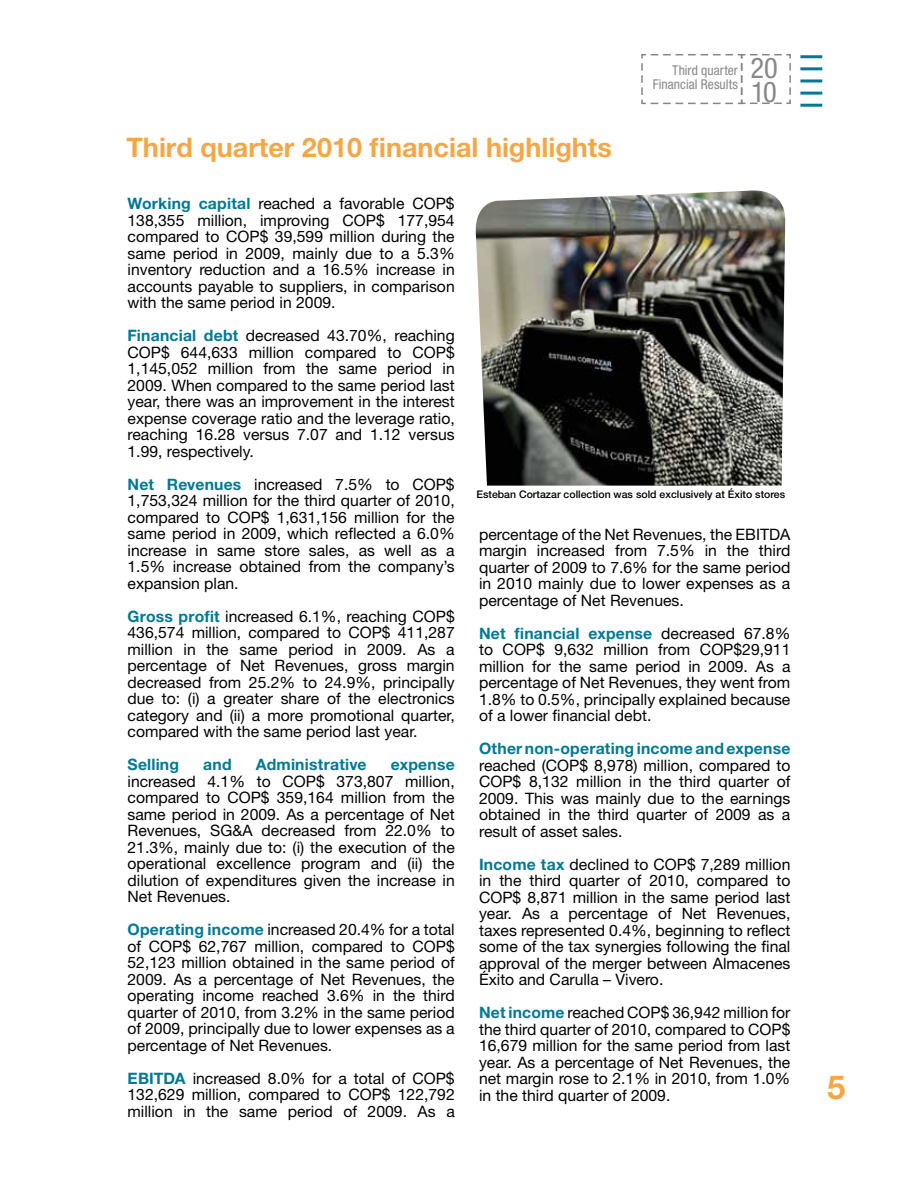
<style>
.page{position:relative;width:918px;height:1188px;background:#fff}
.page>*{position:absolute;margin:0;border:0;box-sizing:border-box;transform-origin:0 0}
.t1{font:700 33px "Helvetica Neue LT Std";color:#f5a748}
.t2{font:condensed 28.5px "Helvetica Neue LT Std";color:#87888a}
.t3{font:700 27px "Helvetica Neue LT Std";color:#f5a748}
.t4{font:15.75px/16.5px "Helvetica Neue LT Std";color:#000;text-align:justify}
.t5{font:700 15.75px "Helvetica Neue LT Std";letter-spacing:.015em;color:#007993}
.t6{font:condensed 13.5px/13.5px "Helvetica Neue LT Std";letter-spacing:.005em;color:#87888a}
.t7{font:500 10.5px "Helvetica Neue LT Std";color:#000}
.s1{font-weight:700;color:#007993}
</style>
<div class="page">
<hr style="left:800px;top:104px;width:22px;height:3px;background:#007993">
<hr style="left:800px;top:92px;width:22px;height:3px;background:#007993">
<hr style="left:800px;top:79px;width:22px;height:3px;background:#007993">
<hr style="left:800px;top:67px;width:22px;height:3px;background:#007993">
<hr style="left:800px;top:55px;width:22px;height:3px;background:#007993">
<svg style="left:641px;top:54px;width:150px;height:51px"></svg>
<img style="left:475px;top:190px;width:311px;height:296px">
<p class="t6" style="left:653px;top:64px;width:127px;text-indent:19px">Third quarter<br>Financial Results <sup>20</sup></p>
<h2 class="t2" style="left:751px;top:75px;width:27px">10</h2>
<h3 class="t3" style="left:126px;top:130px;width:487px">Third quarter 2010 financial highlights</h3>
<p class="t4" style="left:128px;top:195px;width:329px"><span class="s1">Working capital</span> reached a favorable COP$ 138,355 million, improving COP$ 177,954 compared to COP$ 39,599 million during the same period in 2009, mainly due to a 5.3% inventory reduction and a 16.5% increase in accounts payable to suppliers, in comparison with the same period in 2009.</p>
<p class="t4" style="left:128px;top:327px;width:329px"><span class="s1">Financial debt</span> decreased 43.70%, reaching COP$ 644,633 million compared to COP$ 1,145,052 million from the same period in 2009. When compared to the same period last year, there was an improvement in the interest expense coverage ratio and the leverage ratio, reaching 16.28 versus 7.07 and 1.12 versus 1.99, respectively.</p>
<p class="t4" style="left:128px;top:476px;width:329px"><span class="s1">Net Revenues</span> increased 7.5% to COP$ 1,753,324 million for the third quarter of 2010, compared to COP$ 1,631,156 million for the same period in 2009, which reflected a 6.0% increase in same store sales, as well as a 1.5% increase obtained from the company’s expansion plan.</p>
<p class="t4" style="left:128px;top:608px;width:329px"><span class="s1">Gross profit</span> increased 6.1%, reaching COP$ 436,574 million, compared to COP$ 411,287 million in the same period in 2009. As a percentage of Net Revenues, gross margin decreased from 25.2% to 24.9%, principally due to: (i) a greater share of the electronics category and (ii) a more promotional quarter, compared with the same period last year.</p>
<p class="t5" style="left:128px;top:755px;width:53px">Selling</p>
<p class="t5" style="left:203px;top:755px;width:30px">and</p>
<p class="t5" style="left:256px;top:755px;width:112px">Administrative</p>
<p class="t5" style="left:391px;top:755px;width:65px">expense</p>
<p class="t4" style="left:128px;top:773px;width:329px">increased 4.1% to COP$ 373,807 million, compared to COP$ 359,164 million from the same period in 2009. As a percentage of Net Revenues, SG&amp;A decreased from 22.0% to 21.3%, mainly due to: (i) the execution of the operational excellence program and (ii) the dilution of expenditures given the increase in Net Revenues.</p>
<p class="t4" style="left:128px;top:921px;width:329px"><span class="s1">Operating income</span> increased 20.4% for a total of COP$ 62,767 million, compared to COP$ 52,123 million obtained in the same period of 2009. As a percentage of Net Revenues, the operating income reached 3.6% in the third quarter of 2010, from 3.2% in the same period of 2009, principally due to lower expenses as a percentage of Net Revenues.</p>
<p class="t4" style="left:128px;top:1070px;width:329px"><span class="s1">EBITDA</span> increased 8.0% for a total of COP$ 132,629 million, compared to COP$ 122,792 million in the same period of 2009. As a</p>
<h1 class="t1" style="left:827px;top:1067px;width:20px">5</h1>
<p class="t7" style="left:477px;top:488px;width:310px">Esteban Cortazar collection was sold exclusively at Éxito stores</p>
<p class="t4" style="left:479px;top:526px;width:313px">percentage of the Net Revenues, the EBITDA margin increased from 7.5% in the third quarter of 2009 to 7.6% for the same period in 2010 mainly due to lower expenses as a percentage of Net Revenues.</p>
<p class="t4" style="left:479px;top:625px;width:313px"><span class="s1">Net financial expense</span> decreased 67.8% to COP$ 9,632 million from COP$29,911 million for the same period in 2009. As a percentage of Net Revenues, they went from 1.8% to 0.5%, principally explained because of a lower financial debt.</p>
<p class="t5" style="left:479px;top:739px;width:313px">Other non-operating income and expense</p>
<p class="t4" style="left:479px;top:757px;width:313px">reached (COP$ 8,978) million, compared to COP$ 8,132 million in the third quarter of 2009. This was mainly due to the earnings obtained in the third quarter of 2009 as a result of asset sales.</p>
<p class="t4" style="left:479px;top:856px;width:313px"><span class="s1">Income tax</span> declined to COP$ 7,289 million in the third quarter of 2010, compared to COP$ 8,871 million in the same period last year. As a percentage of Net Revenues, taxes represented 0.4%, beginning to reflect some of the tax synergies following the final approval of the merger between Almacenes Éxito and Carulla – Vivero.</p>
<p class="t4" style="left:479px;top:1004px;width:313px"><span class="s1">Net income</span> reached COP$ 36,942 million for the third quarter of 2010, compared to COP$ 16,679 million for the same period from last year. As a percentage of Net Revenues, the net margin rose to 2.1% in 2010, from 1.0% in the third quarter of 2009.</p>
</div>
